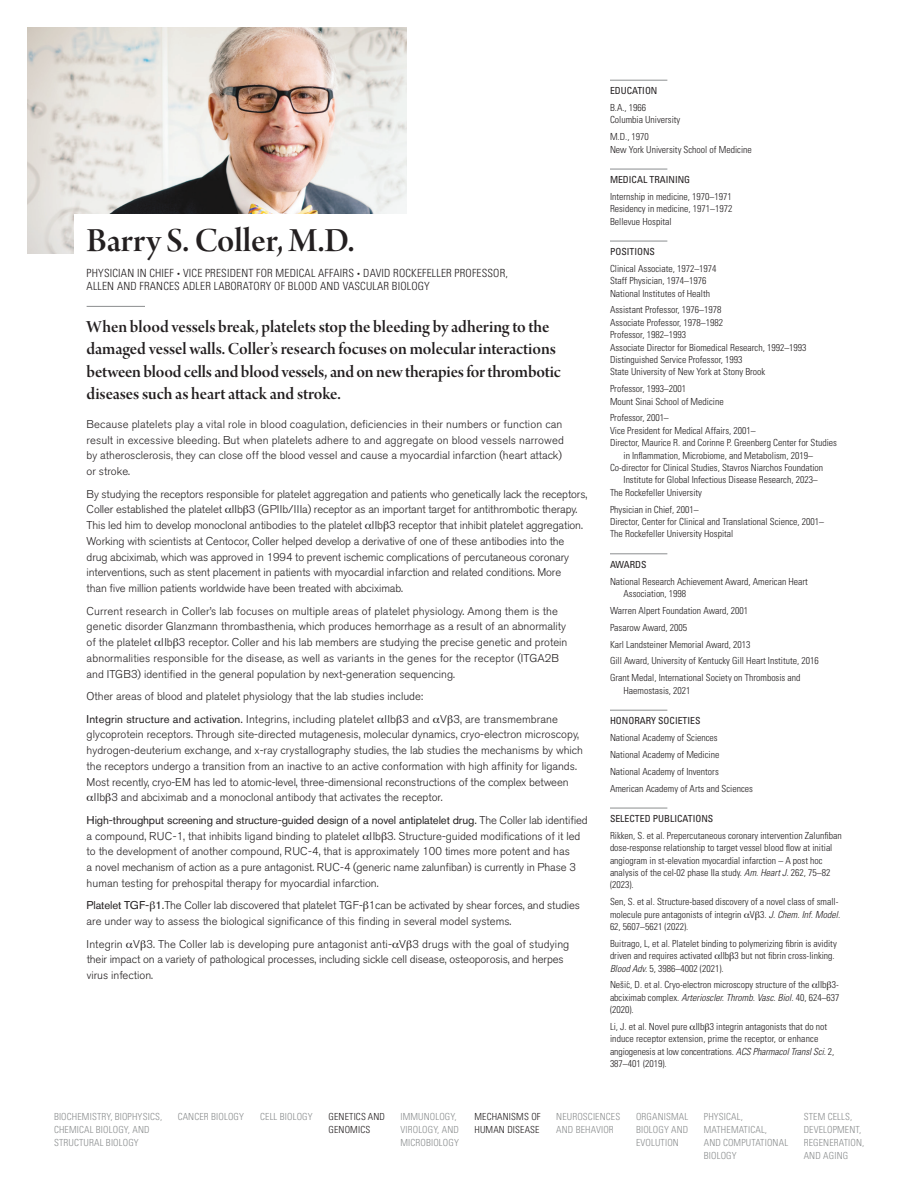
<style>
.page{position:relative;width:918px;height:1188px;background:#fff}
.page>*{position:absolute;margin:0;border:0;box-sizing:border-box;transform-origin:0 0}
.t1{font:36px "Arno Pro Smbd Display";color:#231f20}
.t2{font:18px/22px "Arno Pro Smbd Display";letter-spacing:-.005em;color:#231f20}
.t3{font:300 11.25px/15.8px "Akzidenz Grotesk BE";color:#231f20}
.t4{font:300 condensed 11.25px/12.8px "Univers LT Std";letter-spacing:.015em;color:#231f20}
.t5{font:300 condensed 9.75px/12.3px "Univers LT Std";color:#231f20}
.t6{font:300 condensed 9.75px/12.8px "Univers LT Std";letter-spacing:.015em;color:#8b8e8f}
.t7{font:condensed 9.75px "Univers LT Std";color:#231f20}
.s1{font-size:6px}
.s2{font-weight:400}
.s3{font-style:italic}
</style>
<div class="page">
<img style="left:27px;top:27px;width:379px;height:227px">
<hr style="left:610px;top:80px;width:57px;height:1px;background:#8b8e8f">
<hr style="left:610px;top:169px;width:57px;height:1px;background:#8b8e8f">
<hr style="left:610px;top:241px;width:57px;height:1px;background:#8b8e8f">
<hr style="left:610px;top:553px;width:57px;height:1px;background:#8b8e8f">
<hr style="left:610px;top:710px;width:57px;height:1px;background:#8b8e8f">
<hr style="left:610px;top:808px;width:57px;height:1px;background:#8b8e8f">
<hr style="left:87px;top:306px;width:58px;height:1px;background:#8b8e8f">
<div style="left:75px;top:214px;width:448px;height:55px;background:#fff"></div>
<h1 class="t1" style="left:87px;top:220px;width:269px">Barry S. Coller, M.D.</h1>
<p class="t4" style="left:87px;top:267px;width:423px">PHYSICIAN IN CHIEF <span class="s1">•</span> VICE PRESIDENT FOR MEDICAL AFFAIRS <span class="s1">•</span> DAVID ROCKEFELLER PROFESSOR,<br>ALLEN AND FRANCES ADLER LABORATORY OF BLOOD AND VASCULAR BIOLOGY</p>
<p class="t2" style="left:87px;top:317px;width:476px">When blood vessels break, platelets stop the bleeding by adhering to the damaged vessel walls. Coller’s research focuses on molecular interactions between blood cells and blood vessels, and on new therapies for thrombotic diseases such as heart attack and stroke.</p>
<p class="t3" style="left:87px;top:416px;width:479px">Because platelets play a vital role in blood coagulation, deficiencies in their numbers or function can result in excessive bleeding. But when platelets adhere to and aggregate on blood vessels narrowed by atherosclerosis, they can close off the blood vessel and cause a myocardial infarction (heart attack) or stroke.</p>
<p class="t3" style="left:87px;top:486px;width:502px">By studying the receptors responsible for platelet aggregation and patients who genetically lack the receptors, Coller established the platelet IIb 3 (GPIIb/IIIa) receptor as an important target for antithrombotic therapy.<br>This led him to develop monoclonal antibodies to the platelet IIb 3 receptor that inhibit platelet aggregation.<br>Working with scientists at Centocor, Coller helped develop a derivative of one of these antibodies into the drug abciximab, which was approved in 1994 to prevent ischemic complications of percutaneous coronary interventions, such as stent placement in patients with myocardial infarction and related conditions. More<br>than five million patients worldwide have been treated with abciximab.</p>
<p class="t3" style="left:87px;top:603px;width:482px">Current research in Coller’s lab focuses on multiple areas of platelet physiology. Among them is the genetic disorder Glanzmann thrombasthenia, which produces hemorrhage as a result of an abnormality of the platelet IIb 3 receptor. Coller and his lab members are studying the precise genetic and protein abnormalities responsible for the disease, as well as variants in the genes for the receptor (ITGA2B and ITGB3) identified in the general population by next-generation sequencing.</p>
<p class="t3" style="left:87px;top:685px;width:473px;line-height:22.5px">Other areas of blood and platelet physiology that the lab studies include:<br><span class="s2">Integrin structure and activation.</span> Integrins, including platelet IIb 3 and V 3, are transmembrane</p>
<p class="t3" style="left:87px;top:727px;width:494px">glycoprotein receptors. Through site-directed mutagenesis, molecular dynamics, cryo-electron microscopy,</p>
<p class="t3" style="left:87px;top:743px;width:498px">hydrogen-deuterium exchange, and x-ray crystallography studies, the lab studies the mechanisms by which</p>
<p class="t3" style="left:87px;top:758px;width:492px">the receptors undergo a transition from an inactive to an active conformation with high affinity for ligands.</p>
<p class="t3" style="left:87px;top:774px;width:484px">Most recently, cryo-EM has led to atomic-level, three-dimensional reconstructions of the complex between</p>
<p class="t3" style="left:94px;top:790px;width:350px">IIb 3 and abciximab and a monoclonal antibody that activates the receptor.</p>
<p class="t3" style="left:87px;top:812px;width:503px"><span class="s2">High-throughput screening and structure-guided design of a novel antiplatelet drug.</span> The Coller lab identified a compound, RUC-1, that inhibits ligand binding to platelet IIb 3. Structure-guided modifications of it led to the development of another compound, RUC-4, that is approximately 100 times more potent and has<br>a novel mechanism of action as a pure antagonist. RUC-4 (generic name zalunfiban) is currently in Phase 3 human testing for prehospital therapy for myocardial infarction.</p>
<p class="t3" style="left:87px;top:898px;width:495px"><span class="s2">Platelet TGF- 1.</span>The Coller lab discovered that platelet TGF- 1can be activated by shear forces, and studies are under way to assess the biological significance of this finding in several model systems.</p>
<p class="t3" style="left:87px;top:936px;width:484px">Integrin V 3. The Coller lab is developing pure antagonist anti- V 3 drugs with the goal of studying their impact on a variety of pathological processes, including sickle cell disease, osteoporosis, and herpes virus infection.</p>
<p class="t7" style="left:610px;top:84px;width:49px">EDUCATION</p>
<p class="t5" style="left:610px;top:101px;width:72px">B.A., 1966<br>Columbia University</p>
<p class="t5" style="left:610px;top:131px;width:143px">M.D., 1970<br>New York University School of Medicine</p>
<p class="t7" style="left:610px;top:173px;width:82px">MEDICAL TRAINING</p>
<p class="t5" style="left:610px;top:190px;width:124px;text-align:justify">Internship in medicine, 1970–1971<br>Residency in medicine, 1971–1972<br>Bellevue Hospital</p>
<p class="t7" style="left:610px;top:245px;width:46px">POSITIONS</p>
<p class="t5" style="left:610px;top:262px;width:108px">Clinical Associate, 1972–1974<br>Staff Physician, 1974–1976<br>National Institutes of Health</p>
<p class="t5" style="left:610px;top:304px;width:198px">Assistant Professor, 1976–1978<br>Associate Professor, 1978–1982<br>Professor, 1982–1993<br>Associate Director for Biomedical Research, 1992–1993<br>Distinguished Service Professor, 1993<br>State University of New York at Stony Brook</p>
<p class="t5" style="left:610px;top:383px;width:115px">Professor, 1993–2001<br>Mount Sinai School of Medicine</p>
<p class="t5" style="left:610px;top:412px;width:60px">Professor, 2001–</p>
<p class="t5" style="left:610px;top:424px;width:147px">Vice President for Medical Affairs, 2001–</p>
<p class="t5" style="left:610px;top:437px;width:229px">Director, Maurice R. and Corinne P. Greenberg Center for Studies</p>
<p class="t5" style="left:624px;top:449px;width:191px">in Inflammation, Microbiome, and Metabolism, 2019–</p>
<p class="t5" style="left:610px;top:461px;width:215px">Co-director for Clinical Studies, Stavros Niarchos Foundation</p>
<p class="t5" style="left:624px;top:474px;width:196px">Institute for Global Infectious Disease Research, 2023–</p>
<p class="t5" style="left:610px;top:486px;width:94px">The Rockefeller University</p>
<p class="t5" style="left:610px;top:503px;width:216px">Physician in Chief, 2001–<br>Director, Center for Clinical and Translational Science, 2001–<br>The Rockefeller University Hospital</p>
<p class="t7" style="left:610px;top:558px;width:38px">AWARDS</p>
<p class="t5" style="left:624px;top:575px;width:186px;text-indent:-14px">National Research Achievement Award, American Heart<br>Association, 1998</p>
<p class="t5" style="left:610px;top:602px;width:210px;line-height:17px">Warren Alpert Foundation Award, 2001<br>Pasarow Award, 2005<br>Karl Landsteiner Memorial Award, 2013<br>Gill Award, University of Kentucky Gill Heart Institute, 2016<br>Grant Medal, International Society on Thrombosis and</p>
<p class="t5" style="left:624px;top:684px;width:69px">Haemostasis, 2021</p>
<p class="t7" style="left:610px;top:714px;width:92px">HONORARY SOCIETIES</p>
<p class="t5" style="left:610px;top:729px;width:144px;line-height:17px">National Academy of Sciences<br>National Academy of Medicine<br>National Academy of Inventors<br>American Academy of Arts and Sciences</p>
<p class="t7" style="left:610px;top:812px;width:105px">SELECTED PUBLICATIONS</p>
<p class="t5" style="left:610px;top:829px;width:233px">Rikken, S. et al. Prepercutaneous coronary intervention Zalunfiban dose-response relationship to target vessel blood flow at initial angiogram in st-elevation myocardial infarction – A post hoc analysis of the cel-02 phase IIa study. <span class="s3">Am. Heart J.</span> 262, 75–82 (2023).</p>
<p class="t5" style="left:610px;top:896px;width:232px">Sen, S. et al. Structure-based discovery of a novel class of small&shy;molecule pure antagonists of integrin V 3. <span class="s3">J. Chem. Inf. Model.<br></span>62, 5607–5621 (2022).</p>
<p class="t5" style="left:610px;top:937px;width:228px">Buitrago, L, et al. Platelet binding to polymerizing fibrin is avidity driven and requires activated IIb 3 but not fibrin cross-linking.<br><span class="s3">Blood Adv.</span> 5, 3986–4002 (2021).</p>
<p class="t5" style="left:610px;top:979px;width:231px;text-align:justify">Neši´c, D. et al. Cryo-electron microscopy structure of the IIb 3- abciximab complex. <span class="s3">Arterioscler. Thromb. Vasc. Biol.</span> 40, 624–637 (2020).</p>
<p class="t5" style="left:610px;top:1020px;width:226px">Li, J. et al. Novel pure IIb 3 integrin antagonists that do not induce receptor extension, prime the receptor, or enhance angiogenesis at low concentrations. <span class="s3">ACS Pharmacol Transl Sci.</span> 2, 387–401 (2019).</p>
<p class="t6" style="left:54px;top:1110px;width:110px">BIOCHEMISTRY, BIOPHYSICS,<br>CHEMICAL BIOLOGY, AND<br>STRUCTURAL BIOLOGY</p>
<p class="t6" style="left:178px;top:1110px;width:68px">CANCER BIOLOGY</p>
<p class="t6" style="left:260px;top:1110px;width:54px">CELL BIOLOGY</p>
<p class="t5" style="left:329px;top:1110px;width:58px;line-height:12.8px">GENETICS AND<br>GENOMICS</p>
<p class="t6" style="left:400px;top:1110px;width:60px">IMMUNOLOGY,<br>VIROLOGY, AND<br>MICROBIOLOGY</p>
<p class="t5" style="left:474px;top:1110px;width:68px;line-height:12.8px">MECHANISMS OF<br>HUMAN DISEASE</p>
<p class="t6" style="left:556px;top:1110px;width:66px">NEUROSCIENCES<br>AND BEHAVIOR</p>
<p class="t6" style="left:636px;top:1110px;width:54px;text-align:justify">ORGANISMAL BIOLOGY AND EVOLUTION</p>
<p class="t6" style="left:704px;top:1110px;width:86px">PHYSICAL,<br>MATHEMATICAL,<br>AND COMPUTATIONAL<br>BIOLOGY</p>
<p class="t6" style="left:804px;top:1111px;width:62px">STEM CELLS,<br>DEVELOPMENT,<br>REGENERATION,<br>AND AGING</p>
</div>
